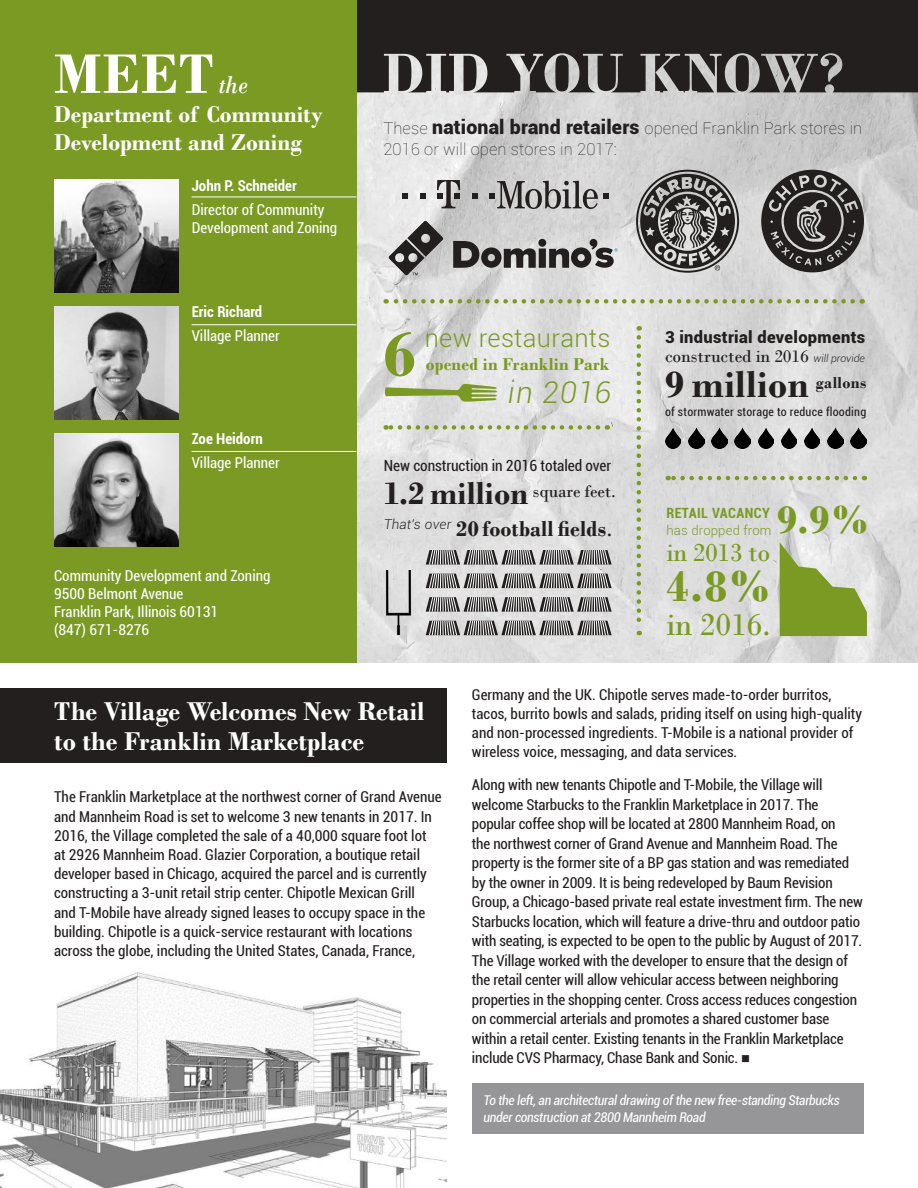
<style>
.page{position:relative;width:918px;height:1188px;background:#fff}
.page>*{position:absolute;margin:0;border:0;box-sizing:border-box;transform-origin:0 0}
.t1{font:700 66px "Bodoni";color:#7a9a23}
.t2{font:700 58.5px "Bodoni";color:#fff}
.t3{font:700 45.45px "Bodoni";color:#7a9a23}
.t4{font:700 40.95px "Bodoni";color:#7a9a23}
.t5{font:700 39px "Bodoni";letter-spacing:.01em;color:#241f1f}
.t6{font:32.55px "Bodoni";letter-spacing:-.01em;color:#7a9a23}
.t7{font:italic 300 30px "Roboto";letter-spacing:.04em;color:#7a9a23}
.t8{font:700 27px/30px "Bodoni";color:#fff}
.t9{font:26.25px "Bodoni";letter-spacing:-.02em;color:#7a9a23}
.t10{font:300 25.5px "Roboto";letter-spacing:.01em;color:#7a9a23}
.t11{font:italic 25.5px "Bodoni";color:#fff}
.t12{font:700 24px/28.8px "Bodoni";color:#fff}
.t13{font:700 22.5px "Bodoni";letter-spacing:.005em;color:#241f1f}
.t14{font:18px "Bodoni";letter-spacing:-.01em;color:#241f1f}
.t15{font:700 18px "Bodoni";letter-spacing:.01em;color:#7a9a23}
.t16{font:17.7px "Bodoni";letter-spacing:-.01em;color:#241f1f}
.t17{font:100 16.5px/21px "Roboto";letter-spacing:.01em;color:#241f1f}
.t18{font:900 16.5px "Roboto";letter-spacing:.02em;color:#241f1f}
.t19{font:700 16.5px "Bodoni";letter-spacing:.02em;color:#241f1f}
.t20{font:condensed 15.3px "Roboto";letter-spacing:-.005em;color:#241f1f}
.t21{font:condensed 15px/19.5px "Roboto";letter-spacing:-.01em;color:#241f1f}
.t22{font:condensed 15px/18px "Roboto";color:#fff}
.t23{font:700 condensed 15px "Roboto";color:#fff}
.t24{font:condensed 15px "Roboto";color:#5a5758}
.t25{font:700 condensed 14.1px "Roboto";letter-spacing:.03em;color:#7a9a23}
.t26{font:italic condensed 13.5px/17.5px "Roboto";letter-spacing:-.02em;color:#fff}
.t27{font:300 13.2px "Roboto";letter-spacing:.01em;color:#7a9a23}
.t28{font:condensed 12px "Roboto";letter-spacing:.02em;color:#241f1f}
.s1{font-weight:900;font-size:19.5px}
.s2{font-weight:700;font-size:33px}
.s3{font-weight:400}
.s4{font-family:"Roboto";font-weight:300;font-style:italic;font-size:10.5px}
</style>
<div class="page">
<img style="left:0;top:972px;width:446px;height:216px">
<img style="left:356px;top:92px;width:562px;height:570px">
<svg style="left:356px;top:0;width:562px;height:92px;background:#3a3636"></svg>
<div style="left:0;top:0;width:356px;height:662px;background:#7a9a23"></div>
<img style="left:54px;top:179px;width:124px;height:114px">
<img style="left:54px;top:306px;width:124px;height:114px">
<img style="left:54px;top:433px;width:124px;height:114px">
<hr style="left:192px;top:197px;width:164px;height:1px;background:#fff">
<hr style="left:192px;top:324px;width:164px;height:1px;background:#fff">
<hr style="left:192px;top:451px;width:164px;height:1px;background:#fff">
<div style="left:0;top:688px;width:446px;height:75px;background:#241f1f"></div>
<div style="left:472px;top:1083px;width:391px;height:51px;background:#969698"></div>
<svg style="left:761px;top:170px;width:103px;height:102px;background:#646161"></svg>
<svg style="left:636px;top:170px;width:103px;height:103px;background:#827f7f"></svg>
<svg style="left:453px;top:239px;width:165px;height:31px;background:#878585"></svg>
<svg style="left:389px;top:221px;width:54px;height:54px;background:#918f8f"></svg>
<svg style="left:402px;top:193px;width:6px;height:6px"></svg>
<svg style="left:420px;top:193px;width:5px;height:6px"></svg>
<svg style="left:437px;top:180px;width:23px;height:28px"></svg>
<svg style="left:472px;top:193px;width:5px;height:6px"></svg>
<svg style="left:489px;top:181px;width:120px;height:28px;background:#9d9b9b"></svg>
<svg style="left:386px;top:299px;width:467px;height:5px;background:#bac59c"></svg>
<svg style="left:386px;top:425px;width:212px;height:5px"></svg>
<svg style="left:668px;top:476px;width:187px;height:4px"></svg>
<svg style="left:637px;top:337px;width:4px;height:298px"></svg>
<svg style="left:385px;top:384px;width:115px;height:18px;background:#b1c089"></svg>
<svg style="left:426px;top:550px;width:186px;height:15px;background:#898686"></svg>
<svg style="left:431px;top:573px;width:181px;height:16px;background:#8f8c8c"></svg>
<svg style="left:431px;top:597px;width:181px;height:15px;background:#898787"></svg>
<svg style="left:426px;top:620px;width:186px;height:16px;background:#8e8c8c"></svg>
<img style="left:366px;top:571px;width:65px;height:64px">
<img style="left:665px;top:427px;width:16px;height:21px">
<img style="left:828px;top:427px;width:15px;height:21px">
<img style="left:804px;top:427px;width:16px;height:21px">
<img style="left:851px;top:427px;width:15px;height:21px">
<img style="left:735px;top:427px;width:15px;height:21px">
<img style="left:758px;top:427px;width:16px;height:21px">
<img style="left:781px;top:427px;width:16px;height:21px">
<img style="left:712px;top:427px;width:15px;height:21px">
<img style="left:689px;top:427px;width:15px;height:21px">
<svg style="left:780px;top:542px;width:87px;height:94px;background:#a0b569"></svg>
<h2 class="t2" style="left:54px;top:39px;width:161px">MEET</h2>
<h3 class="t11" style="left:219px;top:69px;width:30px">the</h3>
<h3 class="t12" style="left:54px;top:99px;width:270px">Department of Community<br>Development and Zoning</h3>
<p class="t23" style="left:192px;top:175px;width:107px">John P. Schneider</p>
<p class="t22" style="left:192px;top:200px;width:147px">Director of Community<br>Development and Zoning</p>
<p class="t17" style="left:383px;top:117px;width:480px">These <span class="s1">national brand retailers</span> opened Franklin Park stores in<br>2016 or will open stores in 2017:</p>
<p class="t24" style="left:27px;top:1145px;width:9px">2</p>
<p class="t23" style="left:192px;top:302px;width:72px">Eric Richard</p>
<p class="t22" style="left:192px;top:327px;width:90px">Village Planner</p>
<p class="t23" style="left:192px;top:429px;width:73px">Zoe Heidorn</p>
<p class="t22" style="left:192px;top:454px;width:90px">Village Planner</p>
<p class="t22" style="left:54px;top:566px;width:218px">Community Development and Zoning<br>9500 Belmont Avenue<br>Franklin Park, Illinois 60131<br>(847) 671-8276</p>
<h1 class="t1" style="left:383px;top:315px;width:34px">6</h1>
<h3 class="t10" style="left:425px;top:320px;width:187px">new restaurants</h3>
<p class="t15" style="left:426px;top:353px;width:185px">opened in Franklin Park</p>
<h3 class="t7" style="left:508px;top:371px;width:105px">in 2016</h3>
<p class="t20" style="left:384px;top:455px;width:229px">New construction in 2016 totaled over</p>
<p class="t16" style="left:384px;top:480px;width:234px"><span class="s2">1.2 million</span> square feet.</p>
<h3 class="t13" style="left:384px;top:515px;width:230px"><sup>That’s</sup> <sup>over</sup> 20 football fields<span class="s3">.</span></h3>
<p class="t18" style="left:665px;top:325px;width:202px">3 industrial developments</p>
<p class="t14" style="left:665px;top:346px;width:201px">constructed in 2016 <span class="s4">will provide</span></p>
<h3 class="t5" style="left:665px;top:361px;width:145px">9 million</h3>
<p class="t19" style="left:816px;top:373px;width:52px">gallons</p>
<p class="t28" style="left:665px;top:404px;width:203px">of stormwater storage to reduce flooding</p>
<h3 class="t4" style="left:777px;top:495px;width:94px">9.9%</h3>
<p class="t25" style="left:666px;top:503px;width:105px">RETAIL VACANCY</p>
<p class="t27" style="left:666px;top:521px;width:107px">has dropped from</p>
<h3 class="t9" style="left:666px;top:537px;width:105px">in 2013 to</h3>
<h3 class="t3" style="left:666px;top:559px;width:106px">4.8%</h3>
<h3 class="t6" style="left:666px;top:605px;width:106px">in 2016.</h3>
<h3 class="t8" style="left:54px;top:696px;width:372px">The Village Welcomes New Retail to the Franklin Marketplace</h3>
<p class="t21" style="left:54px;top:787px;width:389px">The Franklin Marketplace at the northwest corner of Grand Avenue and Mannheim Road is set to welcome 3 new tenants in 2017. In 2016, the Village completed the sale of a 40,000 square foot lot at 2926 Mannheim Road. Glazier Corporation, a boutique retail developer based in Chicago, acquired the parcel and is currently constructing a 3-unit retail strip center. Chipotle Mexican Grill<br>and T-Mobile have already signed leases to occupy space in the building. Chipotle is a quick-service restaurant with locations across the globe, including the United States, Canada, France,</p>
<p class="t21" style="left:472px;top:684px;width:391px">Germany and the UK. Chipotle serves made-to-order burritos, tacos, burrito bowls and salads, priding itself on using high-quality and non-processed ingredients. T-Mobile is a national provider of wireless voice, messaging, and data services.</p>
<p class="t21" style="left:472px;top:775px;width:392px">Along with new tenants Chipotle and T-Mobile, the Village will welcome Starbucks to the Franklin Marketplace in 2017. The popular coffee shop will be located at 2800 Mannheim Road, on<br>the northwest corner of Grand Avenue and Mannheim Road. The property is the former site of a BP gas station and was remediated by the owner in 2009. It is being redeveloped by Baum Revision Group, a Chicago-based private real estate investment firm. The new Starbucks location, which will feature a drive-thru and outdoor patio with seating, is expected to be open to the public by August of 2017.<br>The Village worked with the developer to ensure that the design of the retail center will allow vehicular access between neighboring properties in the shopping center. Cross access reduces congestion on commercial arterials and promotes a shared customer base within a retail center. Existing tenants in the Franklin Marketplace include CVS Pharmacy, Chase Bank and Sonic. ■</p>
<p class="t26" style="left:483px;top:1091px;width:358px">To the left, an architectural drawing of the new free-standing Starbucks under construction at 2800 Mannheim Road</p>
</div>
